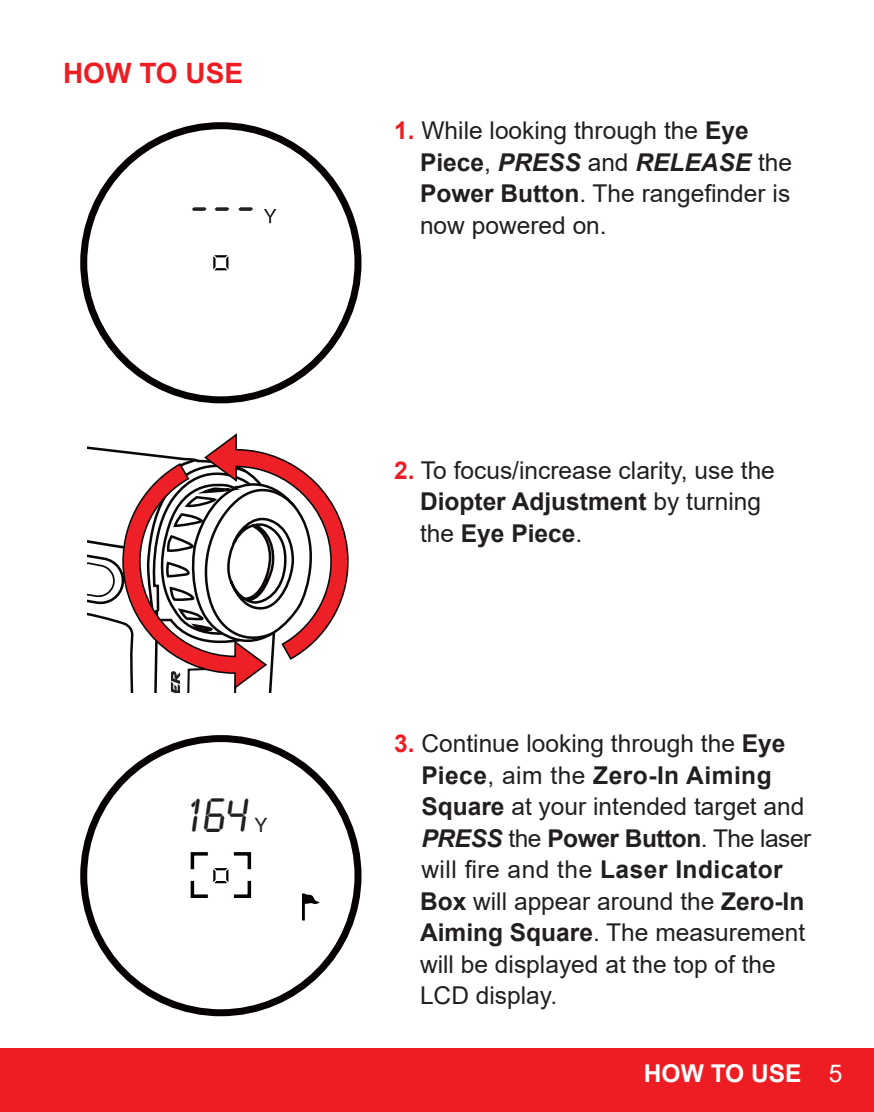
<style>
.page{position:relative;width:874px;height:1112px;background:#fff}
.page>*{position:absolute;margin:0;border:0;box-sizing:border-box;transform-origin:0 0}
.t1{font:42.35px "LCD Normal";color:#231f20}
.t2{font:700 28px "Arial";color:#ee1d23}
.t3{font:24.5px/31.5px "Arial";color:#231f20}
.t4{font:700 24.5px "Arial";color:#231f20}
.t5{font:24.5px "Arial";letter-spacing:-.02em;color:#231f20}
.t6{font:24.5px "Arial";letter-spacing:.02em;color:#231f20}
.t7{font:700 24.5px "Arial";letter-spacing:.02em;color:#231f20}
.t8{font:700 24.5px "Arial";color:#fff}
.s1{font-family:"Helvetica";font-size:19.6px}
.s2{font-weight:700;color:#ee1d23}
.s3{font-weight:700}
.s4{font-weight:700;font-style:italic}
.s5{font-weight:400}
</style>
<div class="page">
<div style="left:0;top:1048px;width:873px;height:63px;background:#ee1d23"></div>
<div style="left:80px;top:735px;width:281px;height:281px;border:7px solid #060101;border-radius:50%"></div>
<svg style="left:190px;top:852px;width:62px;height:46px"></svg>
<svg style="left:302px;top:893px;width:18px;height:27px"></svg>
<div style="left:80px;top:122px;width:281px;height:281px;border:7px solid #060101;border-radius:50%"></div>
<svg style="left:213px;top:255px;width:15px;height:15px"></svg>
<svg style="left:214px;top:207px;width:15px;height:4px"></svg>
<svg style="left:192px;top:207px;width:14px;height:4px"></svg>
<svg style="left:238px;top:207px;width:15px;height:4px"></svg>
<svg style="left:264px;top:209px;width:12px;height:14px"></svg>
<svg style="left:87px;top:433px;width:262px;height:259px"></svg>
<p class="t2" style="left:63px;top:53px;width:181px">HOW TO USE</p>
<h1 class="t1" style="left:183px;top:792px;width:86px">164 <span class="s1">Y</span></h1>
<p class="t3" style="left:394px;top:114px;width:356px"><span class="s2">1.</span> While looking through the <span class="s3">Eye</span></p>
<p class="t3" style="left:420px;top:146px;width:373px"><span class="s3">Piece</span>, <span class="s4">PRESS</span> and <span class="s4">RELEASE</span> the<br><span class="s3">Power Button</span>. The rangefinder is</p>
<p class="t3" style="left:420px;top:209px;width:188px">now powered on.</p>
<p class="t3" style="left:394px;top:454px;width:382px"><span class="s2">2.</span> To focus/increase clarity, use the</p>
<p class="t4" style="left:420px;top:484px;width:342px">Diopter Adjustment <span class="s5">by turning</span></p>
<p class="t4" style="left:420px;top:516px;width:164px"><span class="s5">the</span> Eye Piece<span class="s5">.</span></p>
<p class="t3" style="left:394px;top:727px;width:392px"><span class="s2">3.</span> Continue looking through the <span class="s3">Eye</span></p>
<p class="t7" style="left:421px;top:757px;width:351px">Piece<span class="s5">, aim the</span> Zero-In Aiming</p>
<p class="t3" style="left:421px;top:790px;width:384px"><span class="s3">Square</span> at your intended target and</p>
<p class="t5" style="left:421px;top:821px;width:391px"><span class="s4">PRESS</span> the <span class="s3">Power Button</span>. The laser</p>
<p class="t6" style="left:421px;top:852px;width:363px">will fire and the <span class="s3">Laser Indicator</span></p>
<p class="t3" style="left:420px;top:884px;width:386px"><span class="s3">Box</span> will appear around the <span class="s3">Zero-In</span></p>
<p class="t3" style="left:420px;top:916px;width:386px"><span class="s3">Aiming Square</span>. The measurement will be displayed at the top of the</p>
<p class="t3" style="left:420px;top:979px;width:139px">LCD display.</p>
<p class="t8" style="left:643px;top:1055px;width:200px">HOW TO USE <span class="s5">5</span></p>
</div>
